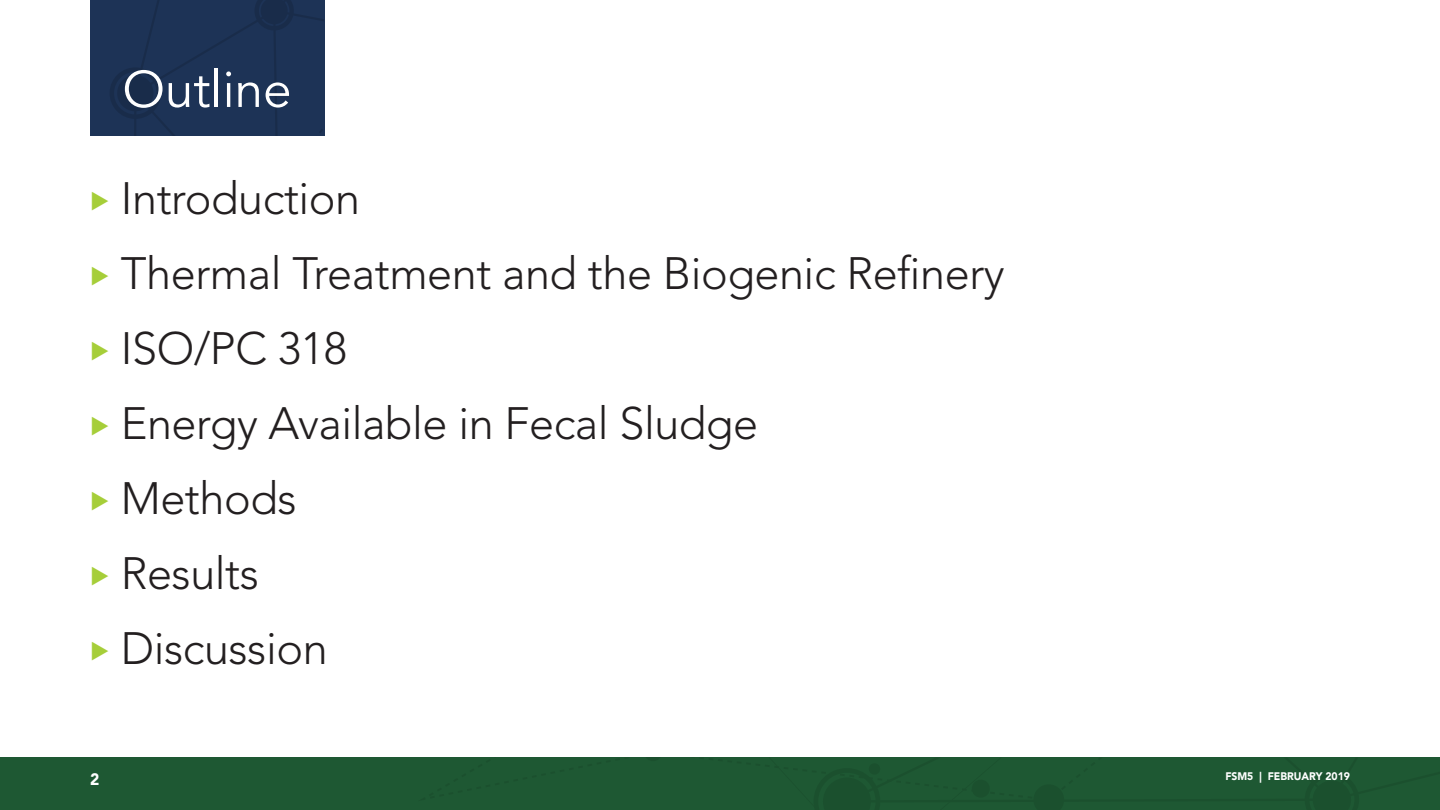
<style>
.page{position:relative;width:1440px;height:810px;background:#fff}
.page>*{position:absolute;margin:0;border:0;box-sizing:border-box;transform-origin:0 0}
.t1{font:51px "Avenir LT Std";color:#fff}
.t2{font:300 45px "Avenir LT Std";letter-spacing:-.01em;color:#231f20}
.t3{font:900 16.5px "Avenir LT Std";color:#fff;scale:.95 1}
.t4{font:900 10.95px "Avenir LT Std";letter-spacing:-.005em;color:#fff;scale:.95 1}
.s1{color:#a6ce39}
</style>
<div class="page">
<div style="left:0;top:757px;width:1440px;height:53px;background:#1e5833"></div>
<svg style="left:90px;top:0;width:234px;height:136px;background:#1c3254"></svg>
<p class="t1" style="left:122px;top:60px;width:171px">Outline</p>
<p class="t2" style="left:90px;top:172px;width:272px"><span class="s1">◆</span> Introduction</p>
<p class="t2" style="left:90px;top:247px;width:916px"><span class="s1">◆</span> Thermal Treatment and the Biogenic Refinery</p>
<p class="t2" style="left:90px;top:322px;width:259px"><span class="s1">◆</span> ISO/PC 318</p>
<p class="t2" style="left:90px;top:397px;width:669px"><span class="s1">◆</span> Energy Available in Fecal Sludge</p>
<p class="t2" style="left:90px;top:472px;width:208px"><span class="s1">◆</span> Methods</p>
<p class="t2" style="left:90px;top:547px;width:170px"><span class="s1">◆</span> Results</p>
<p class="t2" style="left:90px;top:622px;width:239px"><span class="s1">◆</span> Discussion</p>
<p class="t3" style="left:90px;top:769px;width:11px">2</p>
<p class="t4" style="left:1225px;top:770px;width:133px">FSM5 | FEBRUARY 2019</p>
</div>
